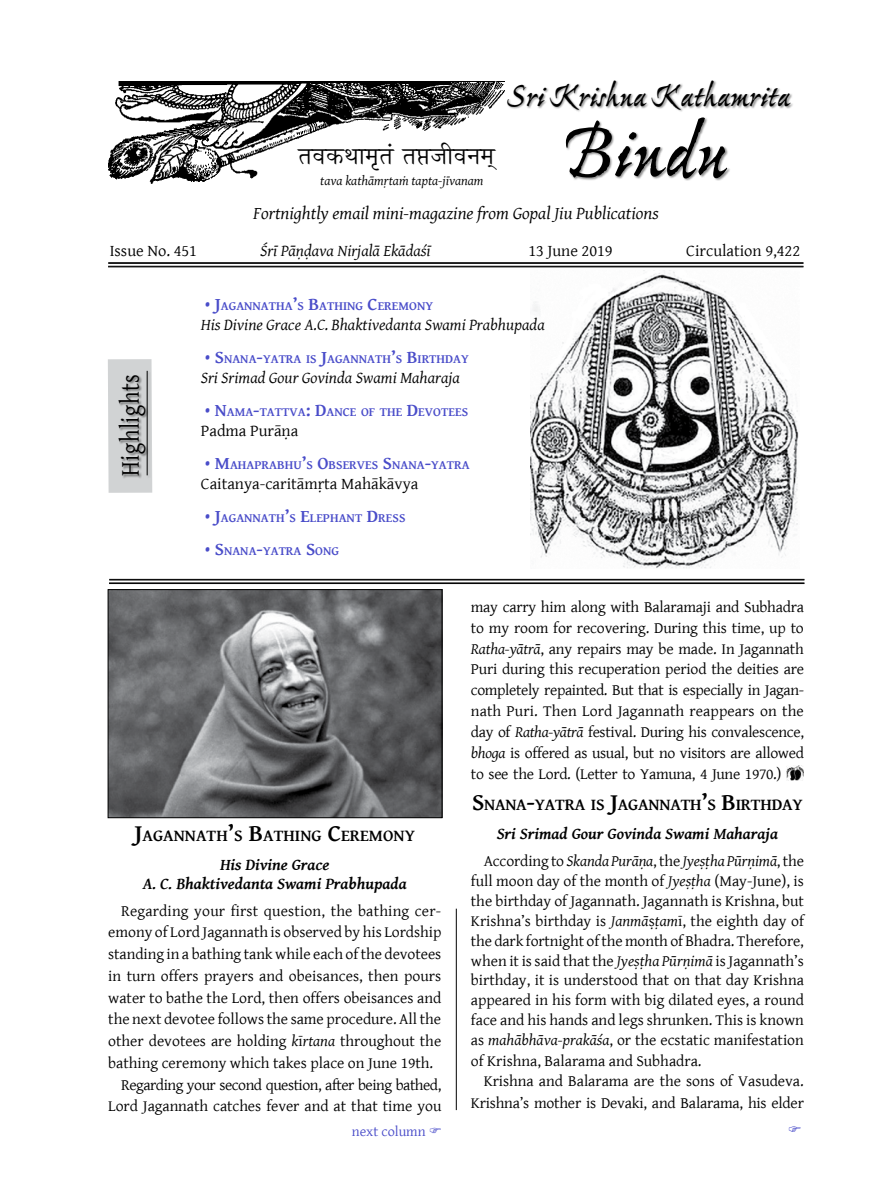
<style>
.page{position:relative;width:885px;height:1191px;background:#fff}
.page>*{position:absolute;margin:0;border:0;box-sizing:border-box;transform-origin:0 0}
.t1{font:700 81px "Ex Ponto Pro";letter-spacing:-.01em;color:#000}
.t2{font:700 33.9px "Ex Ponto Pro";letter-spacing:-.01em;color:#000}
.t3{font:27px "Gentium Basic";letter-spacing:.025em;color:#000;scale:.84 1}
.t4{font:21px "Shobhika";color:#000}
.t5{font:italic 18px "Gentium Basic";color:#000}
.t6{font:700 16.8px "Gentium Basic";letter-spacing:-.015em;color:#000}
.t7{font:italic 16.5px "Gentium Basic";color:#000}
.t8{font:italic 700 16.5px/20px "Gentium Basic";color:#000;text-align:center}
.t9{font:16.5px "Gentium Basic";color:#000}
.t10{font:15.75px/20px "Gentium Basic";color:#000;text-align:justify}
.t11{font:15.75px "Gentium Basic";letter-spacing:-.03em;color:#000}
.t12{font:14.25px "Gentium Basic";color:#494cc9}
.t13{font:italic 13.5px "Gentium Basic";color:#000}
.t14{font:700 12.6px "Gentium Basic";color:#494cc9}
.s1{font-style:inherit}
.s2{font-size:18px}
.s3{font-size:24px}
.s4{font-style:italic}
</style>
<div class="page">
<img style="left:108px;top:81px;width:396px;height:102px">
<div style="left:507px;top:80px;width:287px;height:32px;background:#000;opacity:.45"></div>
<div style="left:565px;top:118px;width:165px;height:63px;background:#000;opacity:.45"></div>
<svg style="left:108px;top:359px;width:44px;height:134px;background:#d2d4d5"></svg>
<div style="left:146px;top:370px;width:5px;height:108px;background:#cacccd"></div>
<hr style="left:147px;top:371px;width:1px;height:104px;background:#000">
<div style="left:118px;top:374px;width:31px;height:105px;background:#000;opacity:.45"></div>
<hr style="left:108px;top:263px;width:695px;height:1px;background:#000">
<hr style="left:108px;top:262px;width:695px;height:1px;background:#000">
<hr style="left:108px;top:267px;width:695px;height:1px;background:#000">
<hr style="left:108px;top:266px;width:695px;height:1px;background:#000">
<hr style="left:109px;top:580px;width:695px;height:1px;background:#000">
<hr style="left:109px;top:579px;width:695px;height:1px;background:#000">
<hr style="left:109px;top:583px;width:695px;height:1px;background:#000">
<hr style="left:109px;top:582px;width:695px;height:1px;background:#000">
<img style="left:530px;top:271px;width:268px;height:297px">
<hr style="left:456px;top:908px;width:1px;height:202px;background:#000">
<img style="left:786px;top:765px;width:17px;height:15px">
<img style="left:110px;top:591px;width:330px;height:225px">
<div style="left:108px;top:589px;width:334px;height:229px;border:1px solid #000"></div>
<h3 class="t4" style="left:298px;top:145px;width:201px">तवकथामृतं तप्तजीवनम्</h3>
<p class="t13" style="left:320px;top:170px;width:165px">tava kathāmṛtaṁ tapta-jīvanam</p>
<h2 class="t2" style="left:507px;top:74px;width:284px">Sri Krishna Kathamrita</h2>
<h1 class="t1" style="left:561px;top:102px;width:167px">Bindu</h1>
<p class="t5" style="left:253px;top:199px;width:407px">Fortnightly email mini-magazine from Gopal Jiu Publications</p>
<p class="t9" style="left:110px;top:239px;width:89px">Issue No. 451</p>
<p class="t7" style="left:260px;top:239px;width:172px">Śrī Pāṇḍava Nirjalā Ekādaśī</p>
<p class="t9" style="left:528px;top:239px;width:86px">13 June 2019</p>
<p class="t9" style="left:686px;top:239px;width:115px">Circulation <span class="s1">9,422</span></p>
<h3 class="t3" style="left:110px;top:476px;width:123px;rotate:-90deg">Highlights</h3>
<p class="t14" style="left:205px;top:296px;width:229px"><span class="s2">• J</span>AGANNATHA<span class="s2">’</span>S <span class="s2">B</span>ATHING <span class="s2">C</span>EREMONY</p>
<p class="t7" style="left:201px;top:312px;width:345px">His Divine Grace A.C. Bhaktivedanta Swami Prabhupada</p>
<p class="t14" style="left:205px;top:349px;width:265px"><span class="s2">• S</span>NANA<span class="s2">-</span>YATRA IS <span class="s2">J</span>AGANNATH<span class="s2">’</span>S <span class="s2">B</span>IRTHDAY</p>
<p class="t7" style="left:201px;top:365px;width:261px">Sri Srimad Gour Govinda Swami Maharaja</p>
<p class="t14" style="left:205px;top:402px;width:264px"><span class="s2">• N</span>AMA<span class="s2">-</span>TATTVA<span class="s2">: D</span>ANCE OF THE <span class="s2">D</span>EVOTEES</p>
<p class="t9" style="left:201px;top:418px;width:99px">Padma Purāṇa</p>
<p class="t14" style="left:205px;top:455px;width:266px"><span class="s2">• M</span>AHAPRABHU<span class="s2">’</span>S <span class="s2">O</span>BSERVES <span class="s2">S</span>NANA<span class="s2">-</span>YATRA</p>
<p class="t9" style="left:201px;top:471px;width:219px">Caitanya-caritāmṛta Mahākāvya</p>
<p class="t14" style="left:205px;top:508px;width:202px"><span class="s2">• J</span>AGANNATH<span class="s2">’</span>S <span class="s2">E</span>LEPHANT <span class="s2">D</span>RESS</p>
<p class="t14" style="left:205px;top:542px;width:135px"><span class="s2">• S</span>NANA<span class="s2">-</span>YATRA <span class="s2">S</span>ONG</p>
<p class="t6" style="left:134px;top:823px;width:282px"><span class="s3">J</span>AGANNATH<span class="s3">’</span>S <span class="s3">B</span>ATHING <span class="s3">C</span>EREMONY</p>
<p class="t8" style="left:143px;top:853px;width:265px">His Divine Grace<br>A. C. Bhaktivedanta Swami Prabhupada</p>
<p class="t10" style="left:121px;top:900px;width:321px">Regarding your first question, the bathing cer-</p>
<p class="t10" style="left:108px;top:921px;width:334px">emony of Lord Jagannath is observed by his Lordship</p>
<p class="t10" style="left:108px;top:943px;width:334px">standing in a bathing tank while each of the devotees</p>
<p class="t10" style="left:108px;top:965px;width:334px">in turn offers prayers and obeisances, then pours</p>
<p class="t10" style="left:108px;top:987px;width:334px">water to bathe the Lord, then offers obeisances and</p>
<p class="t10" style="left:108px;top:1008px;width:334px">the next devotee follows the same procedure. All the</p>
<p class="t10" style="left:108px;top:1030px;width:334px">other devotees are holding <span class="s4">k</span>ī<span class="s4">rtana</span> throughout the</p>
<p class="t10" style="left:108px;top:1052px;width:326px">bathing ceremony which takes place on June 19th.</p>
<p class="t11" style="left:121px;top:1072px;width:322px">Regarding your second question, after being bathed,</p>
<p class="t10" style="left:108px;top:1095px;width:334px">Lord Jagannath catches fever and at that time you</p>
<p class="t12" style="left:352px;top:1120px;width:75px">next column</p>
<p class="t10" style="left:471px;top:596px;width:334px;line-height:20.9px">may carry him along with Balaramaji and Subhadra to my room for recovering. During this time, up to <span class="s4">Ratha-yātrā</span>, any repairs may be made. In Jagannath Puri during this recuperation period the deities are completely repainted. But that is especially in Jagan&shy;nath Puri. Then Lord Jagannath reappears on the day of <span class="s4">Ratha-yātrā</span> festival. During his convalescence, <span class="s4">bhoga</span> is offered as usual, but no visitors are allowed to see the Lord. (Letter to Yamuna, 4 June 1970.)</p>
<p class="t6" style="left:472px;top:791px;width:332px"><span class="s3">S</span>NANA<span class="s3">-</span>YATRA IS <span class="s3">J</span>AGANNATH<span class="s3">’</span>S <span class="s3">B</span>IRTHDAY</p>
<p class="t8" style="left:496px;top:823px;width:283px">Sri Srimad Gour Govinda Swami Maharaja</p>
<p class="t10" style="left:471px;top:850px;width:334px;text-indent:13px">According to <span class="s4">Skanda Purāṇa</span>, the <span class="s4">Jyeṣṭha Pūrṇimā</span>, the full moon day of the month of <span class="s4">Jyeṣṭha</span> (May-June), is the birthday of Jagannath. Jagannath is Krishna, but Krishna’s birthday is <span class="s4">Janmā</span>ṣ<span class="s4">ṭam</span>ī, the eighth day of the dark fortnight of the month of Bhadra. Therefore, when it is said that the <span class="s4">Jyeṣṭha Pūrṇimā</span> is Jagannath’s birthday, it is understood that on that day Krishna appeared in his form with big dilated eyes, a round face and his hands and legs shrunken. This is known as <span class="s4">mahābhāva-prakāśa</span>, or the ecstatic manifestation of Krishna, Balarama and Subhadra.</p>
<p class="t10" style="left:471px;top:1070px;width:334px;line-height:21.8px;text-align:right">Krishna and Balarama are the sons of Vasudeva.<br>Krishna’s mother is Devaki, and Balarama, his elder</p>
</div>
